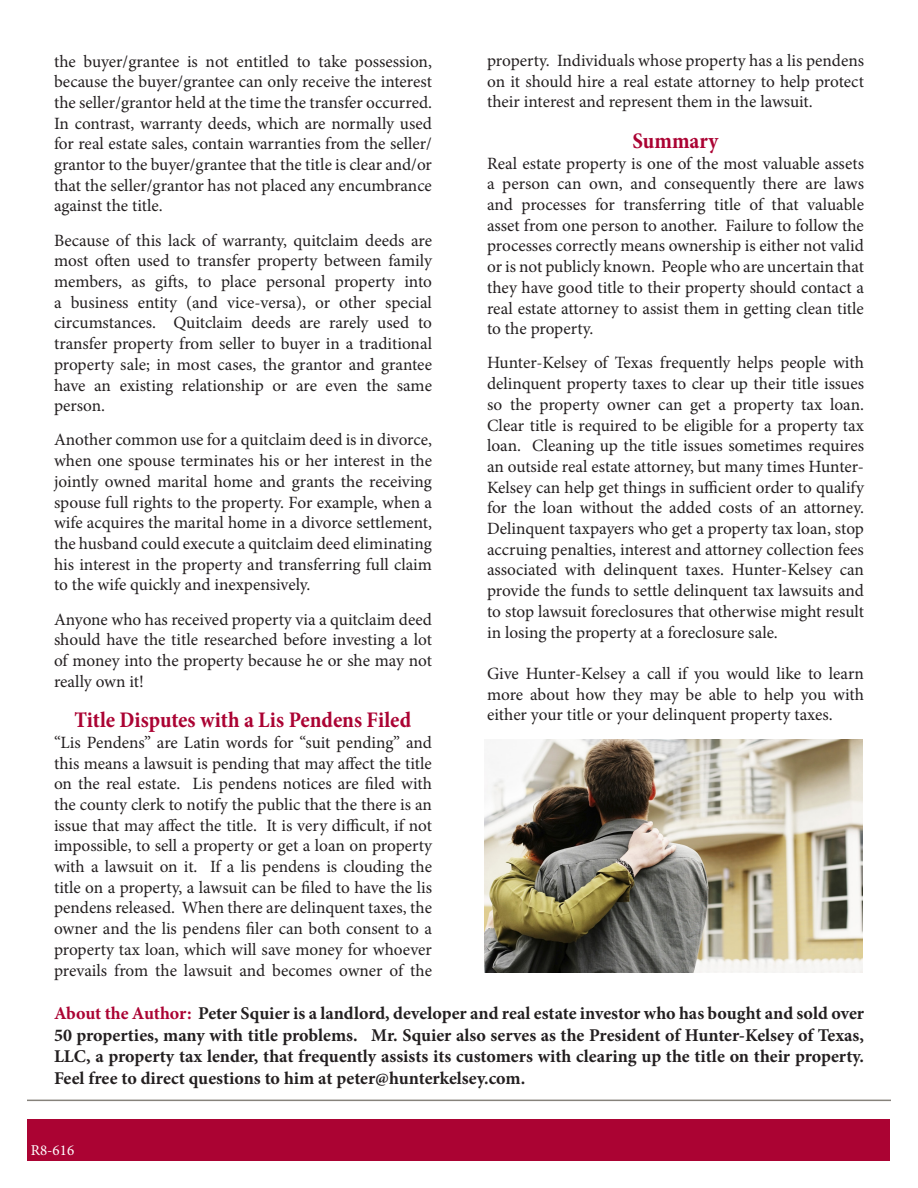
<style>
.page{position:relative;width:918px;height:1188px;background:#fff}
.page>*{position:absolute;margin:0;border:0;box-sizing:border-box;transform-origin:0 0}
.t1{font:700 condensed 22.5px "Minion Pro";color:#ab0333}
.t2{font:700 18px/21.6px "Minion Pro";color:#231f20;text-align:justify}
.t3{font:17.25px/20.7px "Minion Pro";letter-spacing:-.005em;color:#231f20;text-align:justify}
.t4{font:15px "Minion Pro";color:#fff}
.s1{color:#ab0333}
</style>
<div class="page">
<div style="left:28px;top:1119px;width:862px;height:42px;background:#ab0333"></div>
<hr style="left:27px;top:1100px;width:864px;height:1px;background:#86827b">
<img style="left:484px;top:740px;width:379px;height:233px">
<p class="t3" style="left:54px;top:51px;width:380px">the buyer/grantee is not entitled to take possession, because the buyer/grantee can only receive the interest the seller/grantor held at the time the transfer occurred.<br>In contrast, warranty deeds, which are normally used for real estate sales, contain warranties from the seller/ grantor to the buyer/grantee that the title is clear and/or that the seller/grantor has not placed any encumbrance against the title.</p>
<p class="t3" style="left:54px;top:230px;width:380px">Because of this lack of warranty, quitclaim deeds are most often used to transfer property between family members, as gifts, to place personal property into a business entity (and vice-versa), or other special circumstances. Quitclaim deeds are rarely used to transfer property from seller to buyer in a traditional property sale; in most cases, the grantor and grantee have an existing relationship or are even the same person.</p>
<p class="t3" style="left:54px;top:430px;width:380px">Another common use for a quitclaim deed is in divorce, when one spouse terminates his or her interest in the jointly owned marital home and grants the receiving spouse full rights to the property. For example, when a wife acquires the marital home in a divorce settlement, the husband could execute a quitclaim deed eliminating his interest in the property and transferring full claim to the wife quickly and inexpensively.</p>
<p class="t3" style="left:54px;top:609px;width:380px">Anyone who has received property via a quitclaim deed should have the title researched before investing a lot of money into the property because he or she may not really own it!</p>
<h1 class="t1" style="left:75px;top:704px;width:338px">Title Disputes with a Lis Pendens Filed</h1>
<p class="t3" style="left:54px;top:732px;width:380px">“Lis Pendens” are Latin words for “suit pending” and this means a lawsuit is pending that may affect the title on the real estate. Lis pendens notices are filed with the county clerk to notify the public that the there is an issue that may affect the title. It is very difficult, if not impossible, to sell a property or get a loan on property with a lawsuit on it. If a lis pendens is clouding the title on a property, a lawsuit can be filed to have the lis pendens released. When there are delinquent taxes, the owner and the lis pendens filer can both consent to a property tax loan, which will save money for whoever prevails from the lawsuit and becomes owner of the</p>
<p class="t3" style="left:487px;top:50px;width:378px">property. Individuals whose property has a lis pendens on it should hire a real estate attorney to help protect their interest and represent them in the lawsuit.</p>
<h1 class="t1" style="left:633px;top:125px;width:87px">Summary</h1>
<p class="t3" style="left:487px;top:153px;width:378px">Real estate property is one of the most valuable assets a person can own, and consequently there are laws and processes for transferring title of that valuable asset from one person to another. Failure to follow the processes correctly means ownership is either not valid or is not publicly known. People who are uncertain that they have good title to their property should contact a real estate attorney to assist them in getting clean title to the property.</p>
<p class="t3" style="left:487px;top:353px;width:378px">Hunter-Kelsey of Texas frequently helps people with delinquent property taxes to clear up their title issues so the property owner can get a property tax loan.<br>Clear title is required to be eligible for a property tax loan. Cleaning up the title issues sometimes requires an outside real estate attorney, but many times Hunter-Kelsey can help get things in sufficient order to qualify for the loan without the added costs of an attorney.<br>Delinquent taxpayers who get a property tax loan, stop accruing penalties, interest and attorney collection fees associated with delinquent taxes. Hunter-Kelsey can provide the funds to settle delinquent tax lawsuits and to stop lawsuit foreclosures that otherwise might result in losing the property at a foreclosure sale.</p>
<p class="t3" style="left:487px;top:663px;width:378px">Give Hunter-Kelsey a call if you would like to learn more about how they may be able to help you with either your title or your delinquent property taxes.</p>
<p class="t2" style="left:54px;top:1002px;width:812px"><span class="s1">About the Author:</span> Peter Squier is a landlord, developer and real estate investor who has bought and sold over 50 properties, many with title problems. Mr. Squier also serves as the President of Hunter-Kelsey of Texas, LLC, a property tax lender, that frequently assists its customers with clearing up the title on their property.<br>Feel free to direct questions to him at peter@hunterkelsey.com.</p>
<p class="t4" style="left:31px;top:1141px;width:45px">R8-616</p>
</div>
